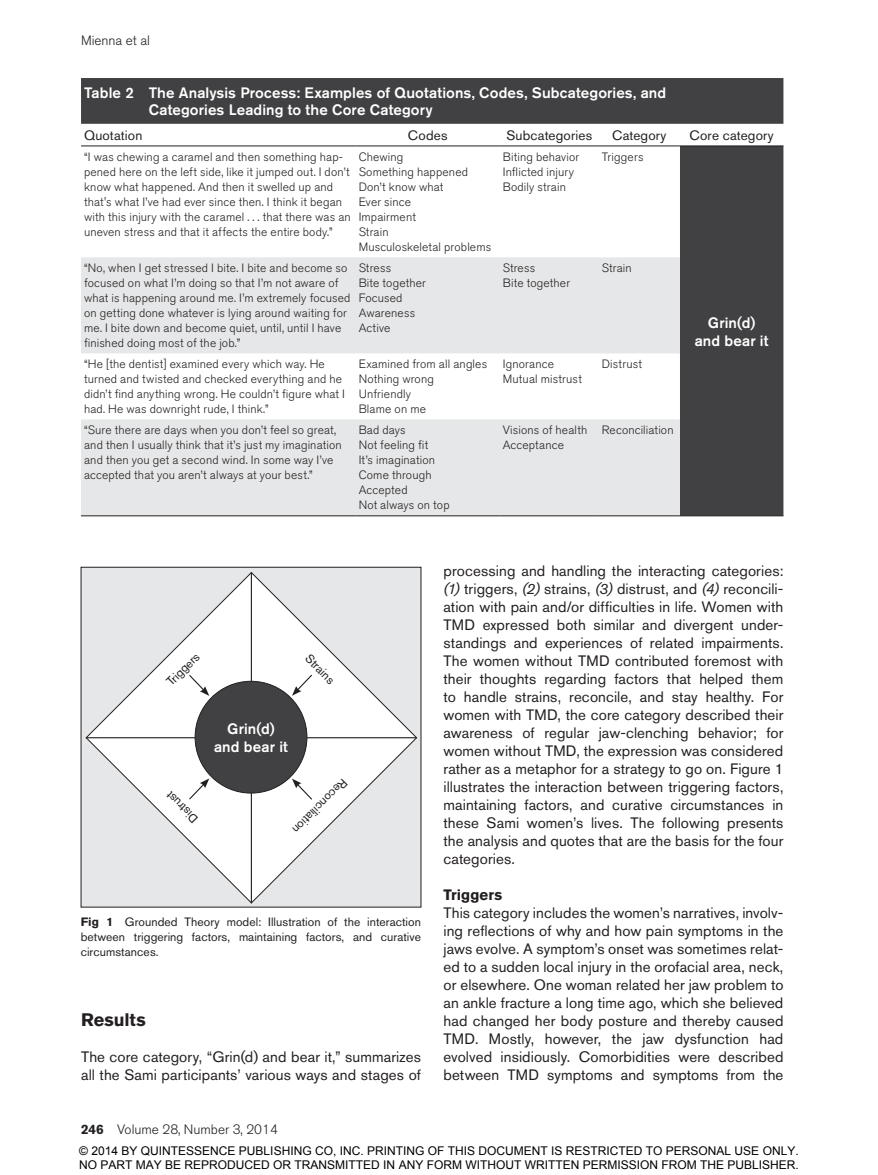
<style>
.page{position:relative;width:878px;height:1175px;background:#fff}
.page>*{position:absolute;margin:0;border:0;box-sizing:border-box;transform-origin:0 0}
.t1{font:700 18px "Akzidenz Grotesk BQ";color:#231f20}
.t2{font:15px/18px "Akzidenz Grotesk BQ";letter-spacing:.005em;color:#231f20;text-align:justify}
.t3{font:500 15px/18px "Akzidenz Grotesk BQ";letter-spacing:.005em;color:#fff;text-align:center}
.t4{font:700 15px "Akzidenz Grotesk BQ";letter-spacing:.005em;color:#231f20}
.t5{font:13.5px "Akzidenz Grotesk BQ";letter-spacing:.01em;color:#231f20}
.t6{font:300 13.5px "Akzidenz Grotesk BQ";color:#231f20}
.t7{font:300 12px/15px "Akzidenz Grotesk BQ";letter-spacing:.015em;color:#231f20}
.t8{font:12px/14.4px "Arial";color:#000}
.t9{font:12px/15px "Akzidenz Grotesk BQ";letter-spacing:.005em;color:#231f20;text-align:justify}
.s1{font-weight:700}
.s2{font-style:italic}
</style>
<div class="page">
<svg style="left:81px;top:78px;width:702px;height:437px;fill:#414042"></svg>
<svg style="left:81px;top:147px;width:599px;height:110px"></svg>
<svg style="left:81px;top:257px;width:599px;height:258px;fill:#e6e7e8"></svg>
<hr style="left:81px;top:515px;width:275px;height:1px;background:#231f20">
<hr style="left:356px;top:515px;width:144px;height:1px;background:#231f20">
<hr style="left:500px;top:515px;width:98px;height:1px;background:#231f20">
<hr style="left:598px;top:515px;width:82px;height:1px;background:#231f20">
<hr style="left:680px;top:515px;width:103px;height:1px;background:#231f20">
<hr style="left:81px;top:146px;width:275px;height:1px;background:#231f20">
<hr style="left:356px;top:146px;width:144px;height:1px;background:#231f20">
<hr style="left:500px;top:146px;width:98px;height:1px;background:#231f20">
<hr style="left:598px;top:146px;width:82px;height:1px;background:#231f20">
<hr style="left:680px;top:146px;width:103px;height:1px;background:#231f20">
<div style="left:81px;top:567px;width:340px;height:340px;background:#e6e7e8"></div>
<svg style="left:85px;top:572px;width:332px;height:332px"></svg>
<hr style="left:251px;top:572px;width:1px;height:331px;background:#231f20">
<hr style="left:86px;top:737px;width:331px;height:1px;background:#231f20">
<div style="left:195px;top:681px;width:112px;height:112px;background:#414042;border-radius:50%"></div>
<svg style="left:188px;top:673px;width:21px;height:23px"></svg>
<svg style="left:188px;top:778px;width:21px;height:22px"></svg>
<svg style="left:292px;top:673px;width:21px;height:22px"></svg>
<svg style="left:292px;top:778px;width:21px;height:23px"></svg>
<p class="t6" style="left:81px;top:32px;width:70px">Mienna et al</p>
<p class="t3" style="left:149px;top:84px;width:519px;line-height:16.5px;text-align:left;text-indent:-65px">Table 2 The Analysis Process: Examples of Quotations, Codes, Subcategories, and<br>Categories Leading to the Core Category</p>
<p class="t5" style="left:84px;top:127px;width:60px">Quotation</p>
<p class="t5" style="left:408px;top:127px;width:41px">Codes</p>
<p class="t5" style="left:506px;top:127px;width:87px">Subcategories</p>
<p class="t5" style="left:612px;top:127px;width:56px">Category</p>
<p class="t5" style="left:689px;top:127px;width:86px">Core category</p>
<p class="t7" style="left:84px;top:150px;width:268px">“I was chewing a caramel and then something hap&shy;pened here on the left side, like it jumped out. I don’t know what happened. And then it swelled up and that's what I’ve had ever since then. I think it began with this injury with the caramel . . . that there was an uneven stress and that it affects the entire body.”</p>
<p class="t7" style="left:358px;top:150px;width:134px">Chewing<br>Something happened<br>Don’t know what<br>Ever since<br>Impairment<br>Strain<br>Musculoskeletal problems</p>
<p class="t7" style="left:502px;top:150px;width:78px">Biting behavior<br>Inflicted injury<br>Bodily strain</p>
<p class="t7" style="left:602px;top:150px;width:43px">Triggers</p>
<p class="t7" style="left:84px;top:261px;width:268px">“No, when I get stressed I bite. I bite and become so focused on what I’m doing so that I’m not aware of what is happening around me. I’m extremely focused on getting done whatever is lying around waiting for me. I bite down and become quiet, until, until I have finished doing most of the job.”</p>
<p class="t7" style="left:358px;top:261px;width:69px">Stress<br>Bite together<br>Focused<br>Awareness<br>Active</p>
<p class="t7" style="left:502px;top:261px;width:69px">Stress<br>Bite together</p>
<p class="t7" style="left:602px;top:261px;width:31px">Strain</p>
<p class="t7" style="left:84px;top:357px;width:262px">“He [the dentist] examined every which way. He turned and twisted and checked everything and he didn’t find anything wrong. He couldn’t figure what I had. He was downright rude, I think.”</p>
<p class="t7" style="left:358px;top:357px;width:130px">Examined from all angles<br>Nothing wrong<br>Unfriendly<br>Blame on me</p>
<p class="t7" style="left:502px;top:357px;width:81px">Ignorance<br>Mutual mistrust</p>
<p class="t7" style="left:602px;top:357px;width:42px">Distrust</p>
<p class="t7" style="left:84px;top:423px;width:259px">“Sure there are days when you don’t feel so great, and then I usually think that it’s just my imagination and then you get a second wind. In some way I’ve accepted that you aren’t always at your best.”</p>
<p class="t7" style="left:358px;top:423px;width:92px">Bad days<br>Not feeling fit<br>It’s imagination<br>Come through<br>Accepted<br>Not always on top</p>
<p class="t7" style="left:502px;top:423px;width:86px">Visions of health<br>Acceptance</p>
<p class="t7" style="left:602px;top:423px;width:73px">Reconciliation</p>
<p class="t3" style="left:694px;top:313px;width:75px">Grin(d) and bear it</p>
<p class="t9" style="left:163px;top:678px;width:43px;rotate:-45deg">Triggers</p>
<p class="t9" style="left:313px;top:651px;width:37px;rotate:45deg">Strains</p>
<p class="t3" style="left:214px;top:719px;width:75px">Grin(d) and bear it</p>
<p class="t9" style="left:190px;top:826px;width:41px;rotate:-135deg">Distrust</p>
<p class="t9" style="left:351px;top:786px;width:73px;rotate:135deg">Reconciliation</p>
<p class="t9" style="left:81px;top:913px;width:342px"><span class="s1">Fig 1</span> Grounded Theory model: Illustration of the interaction between triggering factors, maintaining factors, and curative circumstances.</p>
<p class="t1" style="left:81px;top:1009px;width:66px">Results</p>
<p class="t2" style="left:81px;top:1048px;width:341px">The core category, “Grin(d) and bear it,” summarizes all the Sami participants’ various ways and stages of</p>
<p class="t6" style="left:81px;top:1122px;width:198px"><span class="s1">246</span> Volume 28, Number 3, 2014</p>
<p class="t2" style="left:443px;top:562px;width:341px">processing and handling the interacting categories: <span class="s2">(1)</span> triggers, <span class="s2">(2)</span> strains, <span class="s2">(3)</span> distrust, and <span class="s2">(4)</span> reconcili&shy;ation with pain and/or difficulties in life. Women with TMD expressed both similar and divergent under&shy;standings and experiences of related impairments.<br>The women without TMD contributed foremost with their thoughts regarding factors that helped them to handle strains, reconcile, and stay healthy. For women with TMD, the core category described their awareness of regular jaw-clenching behavior; for women without TMD, the expression was considered rather as a metaphor for a strategy to go on. Figure 1 illustrates the interaction between triggering factors, maintaining factors, and curative circumstances in these Sami women’s lives. The following presents the analysis and quotes that are the basis for the four categories.</p>
<p class="t4" style="left:443px;top:886px;width:60px">Triggers</p>
<p class="t2" style="left:443px;top:904px;width:341px">This category includes the women’s narratives, involv&shy;ing reflections of why and how pain symptoms in the jaws evolve. A symptom’s onset was sometimes relat&shy;ed to a sudden local injury in the orofacial area, neck, or elsewhere. One woman related her jaw problem to an ankle fracture a long time ago, which she believed had changed her body posture and thereby caused TMD. Mostly, however, the jaw dysfunction had evolved insidiously. Comorbidities were described between TMD symptoms and symptoms from the</p>
<p class="t8" style="left:79px;top:1143px;width:721px">© 2014 BY QUINTESSENCE PUBLISHING CO, INC. PRINTING OF THIS DOCUMENT IS RESTRICTED TO PERSONAL USE ONLY.<br>NO PART MAY BE REPRODUCED OR TRANSMITTED IN ANY FORM WITHOUT WRITTEN PERMISSION FROM THE PUBLISHER.</p>
</div>
